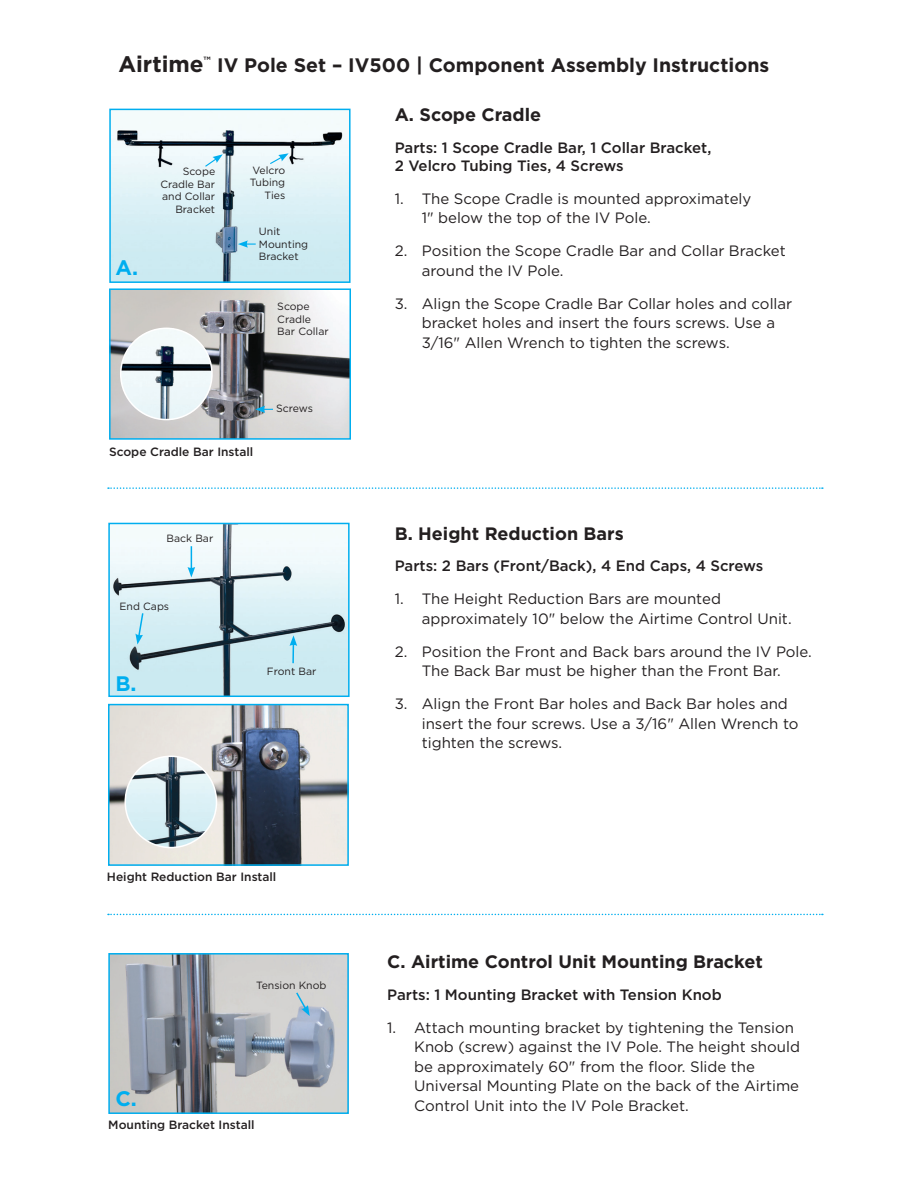
<style>
.page{position:relative;width:918px;height:1188px;background:#fff}
.page>*{position:absolute;margin:0;border:0;box-sizing:border-box;transform-origin:0 0}
.t1{font:700 21px "Gotham";color:#00aeef}
.t2{font:700 19.5px "Gotham";color:#231f20}
.t3{font:700 18px "Gotham";color:#231f20}
.t4{font:15px/19.5px "Gotham";color:#231f20}
.t5{font:500 15px/18px "Gotham";color:#231f20}
.t6{font:500 12px "Gotham";color:#231f20}
.t7{font:10.5px/12.6px "Gotham";color:#231f20;text-align:right}
.s1{font-size:22.5px}
</style>
<div class="page">
<img style="left:111px;top:956px;width:235px;height:155px">
<div style="left:108px;top:953px;width:241px;height:161px;border:2px solid #00aeef"></div>
<svg style="left:295px;top:991px;width:15px;height:25px"></svg>
<img style="left:112px;top:291px;width:236px;height:146px">
<div style="left:109px;top:288px;width:242px;height:152px;border:2px solid #00aeef"></div>
<img style="left:112px;top:112px;width:236px;height:168px">
<div style="left:109px;top:109px;width:242px;height:174px;border:2px solid #00aeef"></div>
<svg style="left:204px;top:154px;width:19px;height:14px"></svg>
<svg style="left:238px;top:240px;width:18px;height:8px"></svg>
<svg style="left:255px;top:406px;width:18px;height:7px"></svg>
<svg style="left:269px;top:153px;width:20px;height:12px"></svg>
<img style="left:121px;top:328px;width:91px;height:92px;border-radius:46px">
<div style="left:120px;top:328px;width:93px;height:92px;border:2px solid #fff;border-radius:50%"></div>
<img style="left:111px;top:707px;width:235px;height:156px">
<div style="left:108px;top:704px;width:241px;height:162px;border:2px solid #00aeef"></div>
<img style="left:111px;top:526px;width:236px;height:168px">
<div style="left:108px;top:523px;width:242px;height:174px;border:2px solid #00aeef"></div>
<svg style="left:290px;top:635px;width:7px;height:28px"></svg>
<svg style="left:188px;top:546px;width:7px;height:31px"></svg>
<svg style="left:135px;top:612px;width:9px;height:33px"></svg>
<img style="left:125px;top:756px;width:92px;height:92px;border-radius:46px">
<div style="left:124px;top:756px;width:93px;height:92px;border:2px solid #fff;border-radius:50%"></div>
<svg style="left:108px;top:487px;width:715px;height:2px"></svg>
<svg style="left:108px;top:914px;width:715px;height:1px"></svg>
<p class="t2" style="left:118px;top:52px;width:652px"><span class="s1">Airtime</span><sup>™</sup> IV Pole Set – IV500 | Component Assembly Instructions</p>
<p class="t1" style="left:116px;top:253px;width:24px">A.</p>
<p class="t7" style="left:160px;top:165px;width:56px">Scope<br>Cradle Bar</p>
<p class="t7" style="left:162px;top:190px;width:54px">and Collar<br>Bracket</p>
<p class="t7" style="left:250px;top:164px;width:37px">Velcro<br>Tubing<br>Ties</p>
<p class="t7" style="left:259px;top:225px;width:51px;text-align:left">Unit<br>Mounting<br>Bracket</p>
<p class="t7" style="left:277px;top:300px;width:53px;text-align:left">Scope<br>Cradle<br>Bar Collar</p>
<p class="t7" style="left:276px;top:402px;width:38px">Screws</p>
<p class="t6" style="left:109px;top:444px;width:146px">Scope Cradle Bar Install</p>
<p class="t7" style="left:167px;top:531px;width:48px">Back Bar</p>
<p class="t7" style="left:120px;top:600px;width:51px">End Caps</p>
<p class="t1" style="left:116px;top:669px;width:23px">B.</p>
<p class="t7" style="left:267px;top:665px;width:51px">Front Bar</p>
<p class="t6" style="left:107px;top:869px;width:171px">Height Reduction Bar Install</p>
<p class="t1" style="left:116px;top:1085px;width:23px">C.</p>
<p class="t7" style="left:256px;top:979px;width:72px">Tension Knob</p>
<p class="t6" style="left:108px;top:1117px;width:148px">Mounting Bracket Install</p>
<p class="t3" style="left:395px;top:103px;width:148px">A. Scope Cradle</p>
<p class="t5" style="left:395px;top:138px;width:318px">Parts: 1 Scope Cradle Bar, 1 Collar Bracket,<br>2 Velcro Tubing Ties, 4 Screws</p>
<p class="t4" style="left:422px;top:188px;width:331px;text-indent:-27px">1. The Scope Cradle is mounted approximately<br>1" below the top of the IV Pole.</p>
<p class="t4" style="left:422px;top:241px;width:366px;text-indent:-27px">2. Position the Scope Cradle Bar and Collar Bracket around the IV Pole.</p>
<p class="t4" style="left:422px;top:293px;width:372px;text-indent:-27px">3. Align the Scope Cradle Bar Collar holes and collar bracket holes and insert the fours screws. Use a<br>3/16" Allen Wrench to tighten the screws.</p>
<p class="t3" style="left:395px;top:521px;width:231px">B. Height Reduction Bars</p>
<p class="t5" style="left:395px;top:557px;width:370px">Parts: 2 Bars (Front/Back), 4 End Caps, 4 Screws</p>
<p class="t4" style="left:422px;top:589px;width:371px;text-indent:-27px">1. The Height Reduction Bars are mounted approximately 10" below the Airtime Control Unit.</p>
<p class="t4" style="left:395px;top:641px;width:419px;text-align:center">2. Position the Front and Back bars around the IV Pole.<br>The Back Bar must be higher than the Front Bar.</p>
<p class="t4" style="left:422px;top:694px;width:378px;text-indent:-27px">3. Align the Front Bar holes and Back Bar holes and insert the four screws. Use a 3/16" Allen Wrench to tighten the screws.</p>
<p class="t3" style="left:387px;top:950px;width:377px">C. Airtime Control Unit Mounting Bracket</p>
<p class="t5" style="left:387px;top:985px;width:336px">Parts: 1 Mounting Bracket with Tension Knob</p>
<p class="t4" style="left:414px;top:1017px;width:387px;text-indent:-27px">1. Attach mounting bracket by tightening the Tension Knob (screw) against the IV Pole. The height should be approximately 60" from the floor. Slide the Universal Mounting Plate on the back of the Airtime Control Unit into the IV Pole Bracket.</p>
</div>
